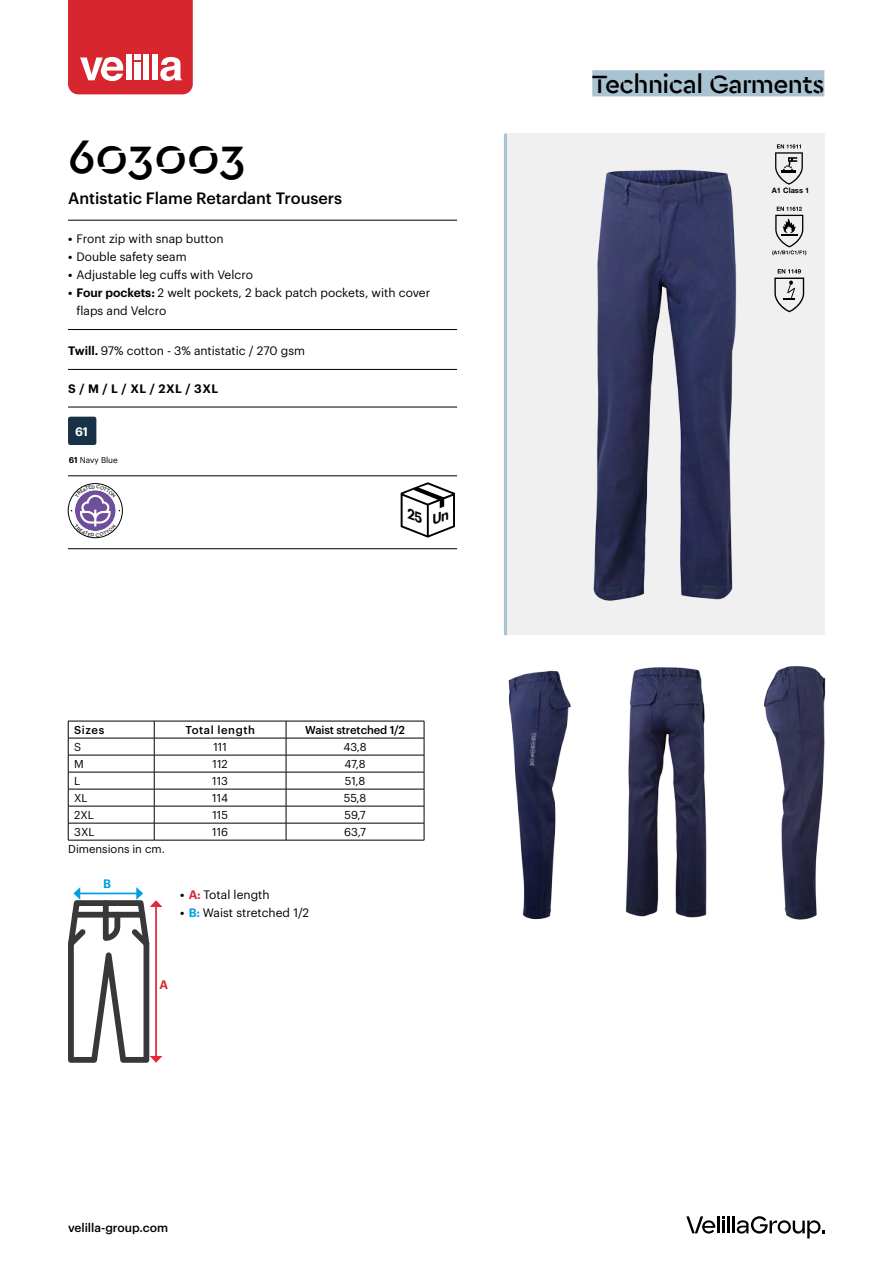
<style>
.page{position:relative;width:893px;height:1263px;background:#fff}
.page>*{position:absolute;margin:0;border:0;box-sizing:border-box;transform-origin:0 0}
.t1{font:500 49.5px "Cera Stencil";color:#000}
.t2{font:500 26.25px "Cera Stencil";letter-spacing:-.02em;color:#000}
.t3{font:500 16.2px "Graphik";color:#000}
.t4{font:600 12.15px "Graphik";color:#fff}
.t5{font:12px/18px "Graphik";color:#000}
.t6{font:500 12px "Graphik";color:#000}
.t7{font:600 12px "Graphik";letter-spacing:.04em;color:#000}
.t8{font:600 12px "Graphik";color:#d8262e}
.t9{font:600 12px "Graphik";color:#009fe3}
.t10{font:11.25px "Graphik";color:#000}
.t11{font:500 11.25px "Graphik";letter-spacing:-.01em;color:#000}
.t12{font:500 11.25px "Graphik";letter-spacing:.05em;color:#000}
.t13{font:8.25px "Graphik";color:#000}
.t14{font:700 7.5px "Helvetica Neue LT Std";color:#000}
.s1{font-weight:600}
.s2{font-weight:600;color:#d8262e}
.s3{font-weight:600;color:#009fe3}
</style>
<div class="page">
<img style="left:508px;top:670px;width:63px;height:250px">
<img style="left:764px;top:666px;width:62px;height:254px">
<img style="left:625px;top:667px;width:82px;height:251px">
<div style="left:505px;top:134px;width:320px;height:501px;background:#f0f0f1"></div>
<img style="left:593px;top:169px;width:214px;height:432px">
<hr style="left:504px;top:134px;width:3px;height:501px;background:#aac3d3">
<svg style="left:68px;top:0;width:125px;height:94px;background:#dd434a"></svg>
<hr style="left:717px;top:1216px;width:3px;height:17px;background:#000">
<hr style="left:727px;top:1216px;width:3px;height:17px;background:#000">
<svg style="left:722px;top:1216px;width:3px;height:17px"></svg>
<svg style="left:686px;top:1216px;width:29px;height:17px"></svg>
<svg style="left:733px;top:1216px;width:92px;height:22px"></svg>
<svg style="left:774px;top:269px;width:30px;height:43px"></svg>
<svg style="left:772px;top:207px;width:34px;height:48px"></svg>
<svg style="left:775px;top:144px;width:28px;height:41px"></svg>
<hr style="left:68px;top:220px;width:389px;height:1px;background:#000">
<hr style="left:68px;top:329px;width:389px;height:1px;background:#000">
<hr style="left:68px;top:369px;width:389px;height:1px;background:#000">
<hr style="left:68px;top:407px;width:389px;height:1px;background:#000">
<hr style="left:68px;top:476px;width:389px;height:1px;background:#000">
<hr style="left:68px;top:548px;width:389px;height:1px;background:#000">
<div style="left:68px;top:417px;width:28px;height:28px;background:#183147;border-radius:2px"></div>
<div style="left:68px;top:483px;width:55px;height:55px;border:1px solid #000;border-radius:50%"></div>
<hr style="left:68px;top:738px;width:86px;height:1px;background:#000">
<hr style="left:154px;top:738px;width:132px;height:1px;background:#000">
<hr style="left:286px;top:738px;width:138px;height:1px;background:#000">
<hr style="left:68px;top:755px;width:86px;height:1px;background:#000">
<hr style="left:154px;top:755px;width:132px;height:1px;background:#000">
<hr style="left:286px;top:755px;width:138px;height:1px;background:#000">
<hr style="left:68px;top:772px;width:86px;height:1px;background:#000">
<hr style="left:154px;top:772px;width:132px;height:1px;background:#000">
<hr style="left:286px;top:772px;width:138px;height:1px;background:#000">
<hr style="left:68px;top:789px;width:86px;height:1px;background:#000">
<hr style="left:154px;top:789px;width:132px;height:1px;background:#000">
<hr style="left:286px;top:789px;width:138px;height:1px;background:#000">
<hr style="left:68px;top:806px;width:86px;height:1px;background:#000">
<hr style="left:154px;top:806px;width:132px;height:1px;background:#000">
<hr style="left:286px;top:806px;width:138px;height:1px;background:#000">
<hr style="left:68px;top:823px;width:86px;height:1px;background:#000">
<hr style="left:154px;top:823px;width:132px;height:1px;background:#000">
<hr style="left:286px;top:823px;width:138px;height:1px;background:#000">
<svg style="left:424px;top:721px;width:1px;height:119px"></svg>
<hr style="left:68px;top:840px;width:86px;height:1px;background:#000">
<hr style="left:154px;top:840px;width:132px;height:1px;background:#000">
<hr style="left:286px;top:840px;width:138px;height:1px;background:#000">
<hr style="left:68px;top:721px;width:86px;height:1px;background:#000">
<svg style="left:68px;top:721px;width:1px;height:119px"></svg>
<hr style="left:154px;top:721px;width:132px;height:1px;background:#000">
<svg style="left:154px;top:721px;width:1px;height:119px"></svg>
<hr style="left:286px;top:721px;width:138px;height:1px;background:#000">
<svg style="left:286px;top:721px;width:1px;height:119px"></svg>
<svg style="left:68px;top:887px;width:94px;height:176px"></svg>
<div style="left:592px;top:70px;width:232px;height:26px;background:#aac3d3"></div>
<svg style="left:71px;top:485px;width:49px;height:52px"></svg>
<svg style="left:401px;top:482px;width:54px;height:56px"></svg>
<h1 class="t1" style="left:68px;top:124px;width:179px">603003</h1>
<h3 class="t3" style="left:68px;top:186px;width:276px">Antistatic Flame Retardant Trousers</h3>
<p class="t5" style="left:68px;top:229px;width:157px"><span class="s1">•</span> Front zip with snap button</p>
<p class="t5" style="left:68px;top:247px;width:120px"><span class="s1">•</span> Double safety seam</p>
<p class="t5" style="left:68px;top:265px;width:186px"><span class="s1">•</span> Adjustable leg cuffs with Velcro</p>
<p class="t5" style="left:77px;top:283px;width:355px;text-indent:-9px"><span class="s1">• Four pockets:</span> 2 welt pockets, 2 back patch pockets, with cover flaps and Velcro</p>
<p class="t5" style="left:68px;top:341px;width:239px"><span class="s1">Twill.</span> 97% cotton - 3% antistatic / 270 gsm</p>
<p class="t7" style="left:68px;top:379px;width:152px">S / M / L / XL / 2XL / 3XL</p>
<p class="t4" style="left:75px;top:422px;width:15px">61</p>
<p class="t13" style="left:69px;top:454px;width:51px"><span class="s1">61</span> Navy Blue</p>
<p class="t11" style="left:74px;top:721px;width:32px">Sizes</p>
<p class="t12" style="left:185px;top:721px;width:71px">Total length</p>
<p class="t11" style="left:305px;top:721px;width:101px">Waist stretched 1/2</p>
<p class="t10" style="left:74px;top:739px;width:9px">S</p>
<p class="t10" style="left:213px;top:739px;width:15px">111</p>
<p class="t10" style="left:343px;top:739px;width:25px">43,8</p>
<p class="t10" style="left:74px;top:756px;width:11px">M</p>
<p class="t10" style="left:213px;top:756px;width:17px">112</p>
<p class="t10" style="left:344px;top:756px;width:23px">47,8</p>
<p class="t10" style="left:74px;top:773px;width:8px">L</p>
<p class="t10" style="left:212px;top:773px;width:17px">113</p>
<p class="t10" style="left:345px;top:773px;width:22px">51,8</p>
<p class="t10" style="left:74px;top:790px;width:15px">XL</p>
<p class="t10" style="left:212px;top:790px;width:17px">114</p>
<p class="t10" style="left:344px;top:790px;width:24px">55,8</p>
<p class="t10" style="left:74px;top:807px;width:21px">2XL</p>
<p class="t10" style="left:212px;top:807px;width:17px">115</p>
<p class="t10" style="left:344px;top:807px;width:23px">59,7</p>
<p class="t10" style="left:74px;top:824px;width:22px">3XL</p>
<p class="t10" style="left:212px;top:824px;width:17px">116</p>
<p class="t10" style="left:344px;top:824px;width:23px">63,7</p>
<p class="t10" style="left:68px;top:841px;width:98px">Dimensions in cm.</p>
<p class="t5" style="left:180px;top:885px;width:91px"><span class="s1">•</span> <span class="s2">A:</span> Total length</p>
<p class="t5" style="left:180px;top:903px;width:130px"><span class="s1">•</span> <span class="s3">B:</span> Waist stretched 1/2</p>
<p class="t9" style="left:103px;top:875px;width:9px">B</p>
<p class="t8" style="left:159px;top:975px;width:10px">A</p>
<p class="t6" style="left:68px;top:1218px;width:101px">velilla-group.com</p>
<h2 class="t2" style="left:592px;top:67px;width:234px">Technical Garments</h2>
<p class="t14" style="left:772px;top:186px;width:39px">A1 Class 1</p>
</div>
